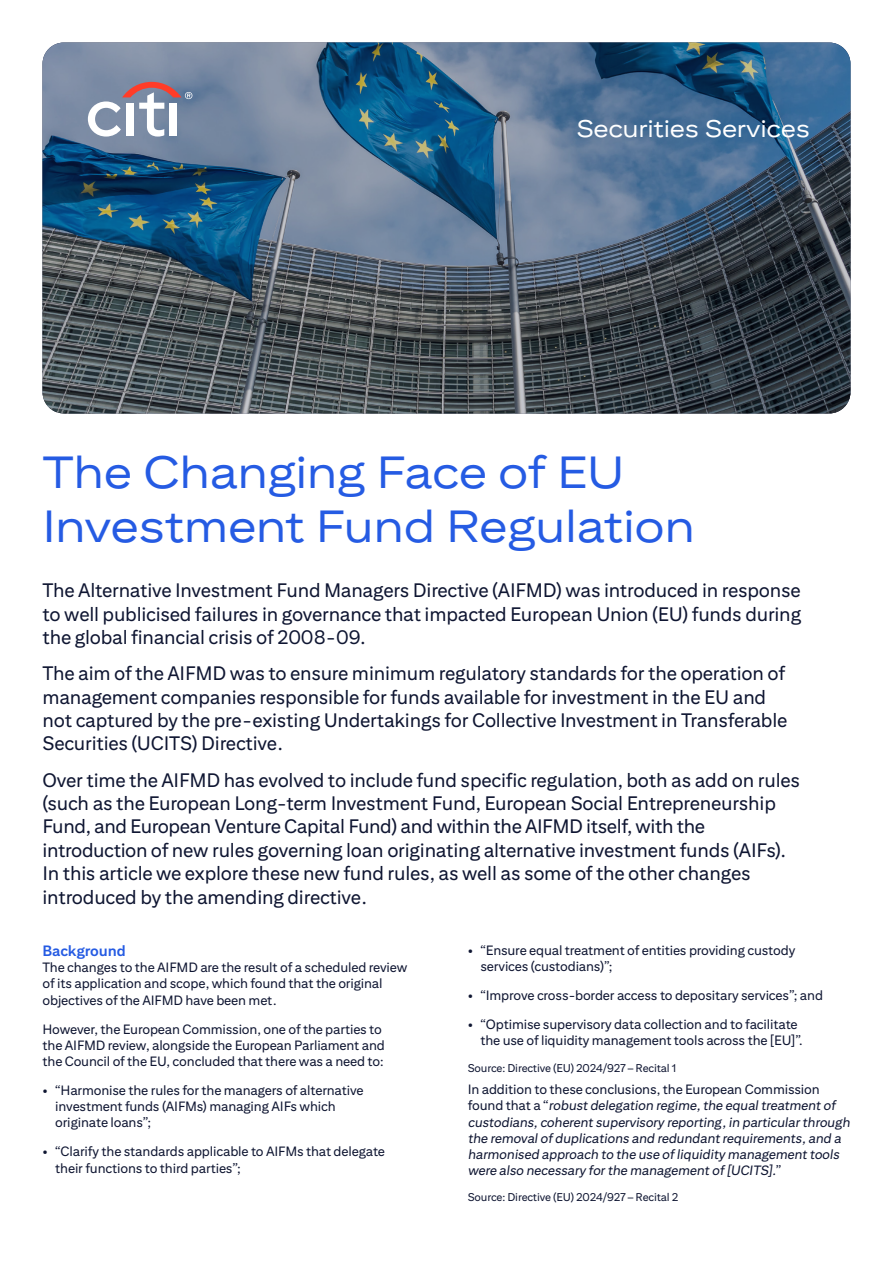
<style>
.page{position:relative;width:893px;height:1263px;background:#fff}
.page>*{position:absolute;margin:0;border:0;box-sizing:border-box;transform-origin:0 0}
.t1{font:45px/54px "Citi Sans Display";letter-spacing:-.01em;color:#255be3}
.t2{font:24px "Citi Sans Display";letter-spacing:-.01em;color:#fff}
.t3{font:19.5px/23.4px "Citi Sans Text";letter-spacing:-.01em;color:#0f1632}
.t4{font:700 15px "Citi Sans Text";letter-spacing:-.01em;color:#255be3}
.t5{font:13.5px/16.2px "Citi Sans Text";letter-spacing:-.01em;color:#0f1632}
.t6{font:italic 13.5px/16.2px "Citi Sans Text";letter-spacing:-.01em;color:#0f1632}
.t7{font:11.25px "Citi Sans Text";letter-spacing:-.01em;color:#0f1632}
.s1{font-style:normal}
</style>
<div class="page">
<svg style="left:43px;top:43px;width:807px;height:370px;background:#486074"></svg>
<svg style="left:88px;top:82px;width:104px;height:55px"></svg>
<p class="t2" style="left:576px;top:114px;width:235px">Securities Services</p>
<h1 class="t1" style="left:43px;top:444px;width:654px">The Changing Face of EU<br>Investment Fund Regulation</h1>
<p class="t3" style="left:43px;top:578px;width:760px;text-align:justify">The Alternative Investment Fund Managers Directive (AIFMD) was introduced in response to well publicised failures in governance that impacted European Union (EU) funds during the global financial crisis of 2008-09.</p>
<p class="t3" style="left:43px;top:661px;width:746px">The aim of the AIFMD was to ensure minimum regulatory standards for the operation of management companies responsible for funds available for investment in the EU and not captured by the pre-existing Undertakings for Collective Investment in Transferable Securities (UCITS) Directive.</p>
<p class="t3" style="left:43px;top:768px;width:759px">Over time the AIFMD has evolved to include fund specific regulation, both as add on rules (such as the European Long-term Investment Fund, European Social Entrepreneurship Fund, and European Venture Capital Fund) and within the AIFMD itself, with the introduction of new rules governing loan originating alternative investment funds (AIFs).<br>In this article we explore these new fund rules, as well as some of the other changes introduced by the amending directive.</p>
<p class="t4" style="left:43px;top:942px;width:85px">Background</p>
<p class="t5" style="left:43px;top:959px;width:366px">The changes to the AIFMD are the result of a scheduled review of its application and scope, which found that the original objectives of the AIFMD have been met.</p>
<p class="t5" style="left:43px;top:1020px;width:344px">However, the European Commission, one of the parties to the AIFMD review, alongside the European Parliament and the Council of the EU, concluded that there was a need to:</p>
<p class="t5" style="left:55px;top:1082px;width:310px;text-indent:-13px">• “Harmonise the rules for the managers of alternative investment funds (AIFMs) managing AIFs which originate loans”;</p>
<p class="t5" style="left:55px;top:1143px;width:331px;text-indent:-13px">• “Clarify the standards applicable to AIFMs that delegate their functions to third parties”;</p>
<p class="t5" style="left:480px;top:942px;width:316px;text-indent:-13px">• “Ensure equal treatment of entities providing custody services (custodians)”;</p>
<p class="t5" style="left:468px;top:987px;width:357px">• “Improve cross-border access to depositary services”; and</p>
<p class="t5" style="left:480px;top:1016px;width:324px;text-indent:-13px">• “Optimise supervisory data collection and to facilitate the use of liquidity management tools across the [EU]”.</p>
<p class="t7" style="left:468px;top:1061px;width:210px">Source: Directive (EU) 2024/927 – Recital 1</p>
<p class="t6" style="left:468px;top:1081px;width:384px"><span class="s1">In addition to these conclusions, the European Commission found that a “</span>robust delegation regime, the equal treatment of custodians, coherent supervisory reporting, in particular through the removal of duplications and redundant requirements, and a harmonised approach to the use of liquidity management tools were also necessary for the management of [UCITS].<span class="s1">”</span></p>
<p class="t7" style="left:468px;top:1191px;width:212px">Source: Directive (EU) 2024/927 – Recital 2</p>
</div>
